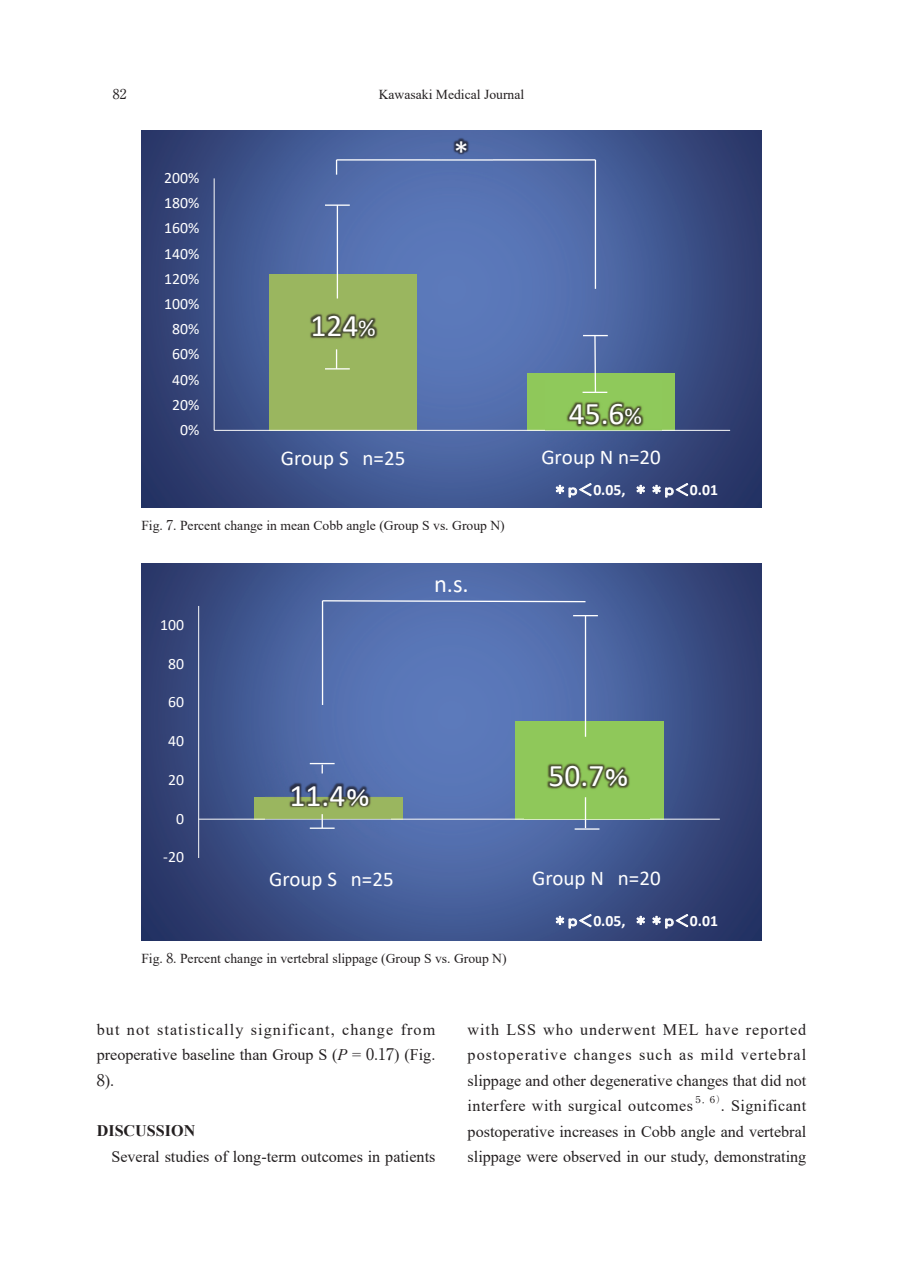
<style>
.page{position:relative;width:903px;height:1275px;background:#fff}
.page>*{position:absolute;margin:0;border:0;box-sizing:border-box;transform-origin:0 0}
.t1{font:31.5px "Calibri";color:#fff}
.t2{font:24.5px "Calibri";color:#fff}
.t3{font:21px "Calibri";color:#fff}
.t4{font:16.1px/25.4px "Times New Roman";color:#231f20;text-align:justify}
.t5{font:700 16.1px "Times New Roman";color:#231f20}
.t6{font:15.75px "Calibri";color:#fff}
.t7{font:700 15.75px "Calibri";color:#fff}
.t8{font:13.65px "Times New Roman";color:#231f20}
.t9{font:13.65px "Ryumin Pro";color:#231f20}
.t10{font:9.45px "Ryumin Pro";color:#231f20}
.s1{font-size:24.5px}
.s2{font-family:"MS P Gothic";font-weight:400}
.s3{font-family:"Ryumin Pro"}
.s4{font-family:"MS P Gothic";font-size:24.5px}
.s5{font-style:italic}
</style>
<div class="page">
<img style="left:141px;top:131px;width:620px;height:377px">
<div style="left:527px;top:373px;width:148px;height:57px;background:#8fc85a"></div>
<div style="left:269px;top:274px;width:148px;height:156px;background:#9ab65f"></div>
<hr style="left:214px;top:178px;width:1px;height:252px;background:#fafafa">
<hr style="left:214px;top:430px;width:516px;height:1px;background:#fafafa">
<img style="left:310px;top:292px;width:68px;height:47px">
<img style="left:545px;top:388px;width:117px;height:68px">
<svg style="left:556px;top:483px;width:36px;height:14px"></svg>
<svg style="left:636px;top:485px;width:9px;height:9px"></svg>
<svg style="left:652px;top:483px;width:36px;height:14px"></svg>
<hr style="left:337px;top:159px;width:258px;height:2px;background:#fff">
<img style="left:430px;top:131px;width:63px;height:63px">
<hr style="left:595px;top:160px;width:1px;height:129px;background:#fff">
<svg style="left:336px;top:160px;width:1px;height:15px"></svg>
<hr style="left:325px;top:204px;width:25px;height:2px;background:#fff">
<hr style="left:337px;top:205px;width:1px;height:93px;background:#fff">
<svg style="left:583px;top:335px;width:25px;height:1px"></svg>
<hr style="left:594px;top:336px;width:2px;height:56px;background:#fff">
<svg style="left:582px;top:392px;width:25px;height:1px"></svg>
<svg style="left:325px;top:349px;width:25px;height:20px"></svg>
<img style="left:141px;top:564px;width:620px;height:377px">
<div style="left:515px;top:721px;width:149px;height:98px;background:#8fc85a"></div>
<div style="left:254px;top:797px;width:149px;height:22px;background:#9ab65f"></div>
<hr style="left:198px;top:606px;width:1px;height:252px;background:#fafafa">
<hr style="left:199px;top:819px;width:521px;height:1px;background:#fafafa">
<img style="left:266px;top:762px;width:124px;height:76px">
<img style="left:547px;top:763px;width:83px;height:56px">
<svg style="left:556px;top:914px;width:36px;height:14px"></svg>
<svg style="left:636px;top:916px;width:9px;height:9px"></svg>
<svg style="left:652px;top:914px;width:36px;height:14px"></svg>
<svg style="left:321px;top:599px;width:266px;height:4px"></svg>
<hr style="left:322px;top:601px;width:1px;height:104px;background:#fff">
<svg style="left:310px;top:763px;width:25px;height:10px"></svg>
<hr style="left:310px;top:827px;width:25px;height:2px;background:#fff">
<svg style="left:573px;top:615px;width:25px;height:1px"></svg>
<hr style="left:585px;top:616px;width:1px;height:121px;background:#fff">
<hr style="left:575px;top:828px;width:24px;height:2px;background:#fff">
<svg style="left:322px;top:814px;width:1px;height:14px"></svg>
<hr style="left:585px;top:797px;width:1px;height:31px;background:#fff">
<p class="t9" style="left:113px;top:84px;width:15px">82</p>
<p class="t8" style="left:379px;top:85px;width:147px">Kawasaki Medical Journal</p>
<p class="t6" style="left:164px;top:167px;width:37px">200%</p>
<p class="t6" style="left:164px;top:192px;width:37px">180%</p>
<p class="t6" style="left:164px;top:217px;width:37px">160%</p>
<p class="t6" style="left:164px;top:242px;width:37px">140%</p>
<p class="t6" style="left:164px;top:268px;width:37px">120%</p>
<p class="t6" style="left:164px;top:293px;width:37px">100%</p>
<p class="t6" style="left:172px;top:318px;width:29px">80%</p>
<p class="t6" style="left:172px;top:343px;width:29px">60%</p>
<p class="t6" style="left:172px;top:368px;width:29px">40%</p>
<p class="t6" style="left:172px;top:394px;width:29px">20%</p>
<p class="t6" style="left:180px;top:419px;width:21px">0%</p>
<h1 class="t1" style="left:310px;top:304px;width:67px">124<span class="s1">%</span></h1>
<h1 class="t1" style="left:453px;top:130px;width:17px">*</h1>
<h1 class="t1" style="left:569px;top:392px;width:75px">45.6<span class="s1">%</span></h1>
<h3 class="t3" style="left:281px;top:443px;width:126px">Group S n=25</h3>
<h3 class="t3" style="left:541px;top:442px;width:121px">Group N n=20</h3>
<p class="t7" style="left:552px;top:479px;width:167px"><span class="s2">＊ｐ＜</span>0.05, <span class="s2">＊＊ｐ＜</span>0.01</p>
<p class="t8" style="left:141px;top:516px;width:365px">Fig. <span class="s3">7</span>. Percent change in mean Cobb angle (Group S vs. Group N)</p>
<p class="t6" style="left:160px;top:614px;width:25px">100</p>
<p class="t6" style="left:168px;top:652px;width:17px">80</p>
<p class="t6" style="left:168px;top:691px;width:17px">60</p>
<p class="t6" style="left:168px;top:730px;width:17px">40</p>
<p class="t6" style="left:168px;top:769px;width:17px">20</p>
<p class="t6" style="left:176px;top:808px;width:9px">0</p>
<p class="t6" style="left:163px;top:846px;width:22px">‐20</p>
<h2 class="t2" style="left:434px;top:567px;width:36px">n.s.</h2>
<h1 class="t1" style="left:290px;top:773px;width:82px">11.4<span class="s4">％</span></h1>
<h1 class="t1" style="left:548px;top:754px;width:82px">50.7<span class="s4">％</span></h1>
<h3 class="t3" style="left:269px;top:864px;width:126px">Group S n=25</h3>
<h3 class="t3" style="left:532px;top:863px;width:130px">Group N n=20</h3>
<p class="t7" style="left:552px;top:910px;width:167px"><span class="s2">＊ｐ＜</span>0.05, <span class="s2">＊＊ｐ＜</span>0.01</p>
<p class="t8" style="left:141px;top:948px;width:367px">Fig. <span class="s3">8</span>. Percent change in vertebral slippage (Group S vs. Group N)</p>
<p class="t4" style="left:97px;top:1016px;width:340px">but not statistically significant, change from preoperative baseline than Group S (<span class="s5">P</span> = <span class="s3">0</span>.<span class="s3">17</span>) (Fig.<br><span class="s3">8</span>).</p>
<p class="t5" style="left:97px;top:1119px;width:100px">DISCUSSION</p>
<p class="t4" style="left:111px;top:1143px;width:325px">Several studies of long-term outcomes in patients</p>
<p class="t4" style="left:468px;top:1016px;width:340px">with LSS who underwent MEL have reported postoperative changes such as mild vertebral slippage and other degenerative changes that did not interfere with surgical outcomes</p>
<p class="t10" style="left:693px;top:1092px;width:34px">５，６）</p>
<p class="t4" style="left:468px;top:1093px;width:340px;text-indent:253px">. Significant postoperative increases in Cobb angle and vertebral slippage were observed in our study, demonstrating</p>
</div>
